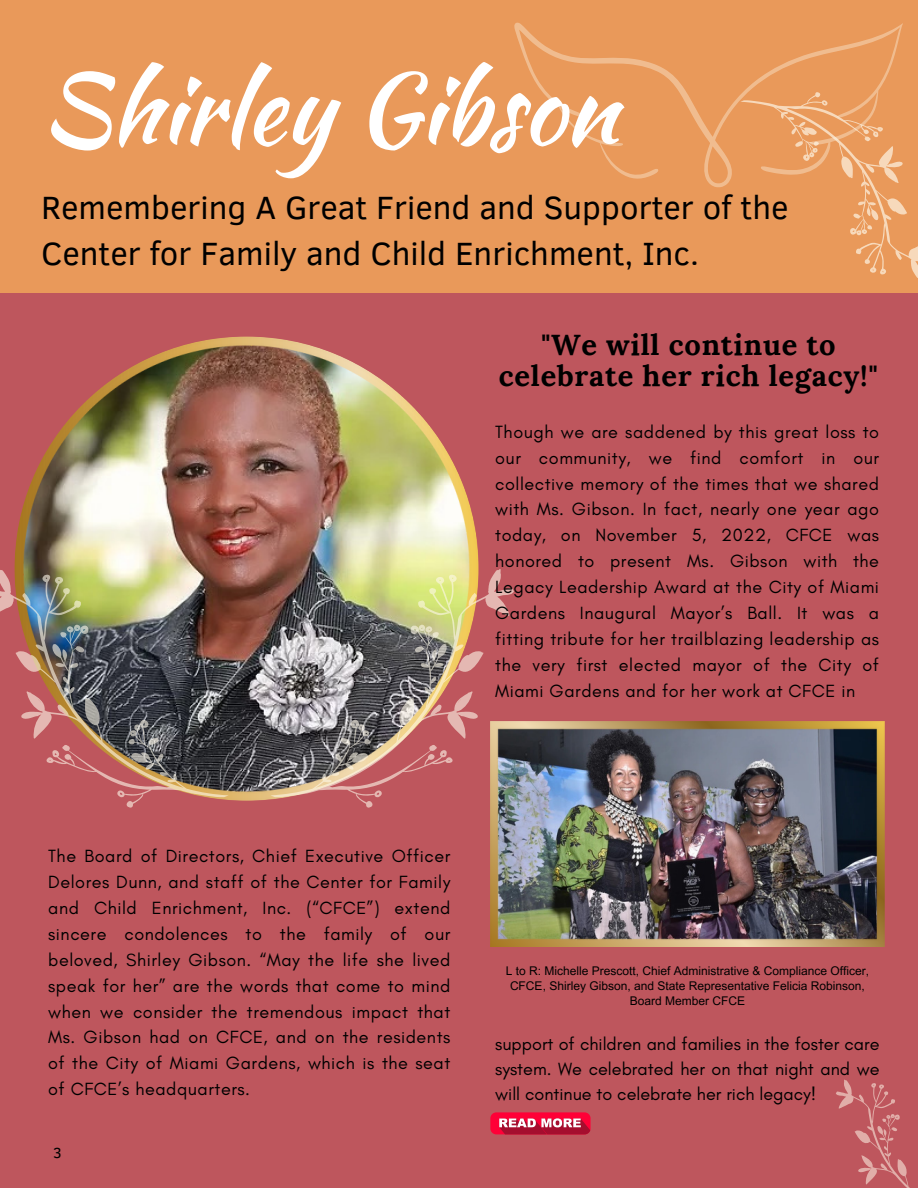
<style>
.page{position:relative;width:918px;height:1188px;background:#be565d}
.page>*{position:absolute;margin:0;border:0;box-sizing:border-box;transform-origin:0 0}
.t1{font:97.5px "Kaushan Script";color:#fff}
.t2{font:33px "Clear Sans";color:#000}
.t3{font:700 29.1px/30.8px "Lora";letter-spacing:.025em;color:#000;text-align:center}
.t4{font:18px/25.8px "Glacial Indifference";letter-spacing:.03em;color:#000;text-align:justify}
.t5{font:15px "Clear Sans";color:#000}
.t6{font:12px/15px "Arial MT Pro";color:#000;text-align:center}
</style>
<div class="page">
<svg style="left:836px;top:1079px;width:74px;height:109px"></svg>
<div style="left:0;top:0;width:918px;height:293px;background:#e9995a"></div>
<svg style="left:850px;top:187px;width:68px;height:91px"></svg>
<img style="left:15px;top:337px;width:464px;height:464px">
<img style="left:0;top:569px;width:229px;height:239px">
<svg style="left:270px;top:569px;width:244px;height:239px"></svg>
<svg style="left:490px;top:1112px;width:100px;height:22px;background:#da3a5c"></svg>
<img style="left:490px;top:721px;width:394px;height:225px">
<svg style="left:514px;top:23px;width:389px;height:164px"></svg>
<p class="t1" style="left:41px;top:37px;width:578px">Shirley Gibson</p>
<p class="t2" style="left:41px;top:183px;width:749px">Remembering A Great Friend and Supporter of the</p>
<p class="t2" style="left:41px;top:230px;width:659px">Center for Family and Child Enrichment, Inc.</p>
<p class="t3" style="left:499px;top:329px;width:381px">"We will continue to celebrate her rich legacy!"</p>
<p class="t4" style="left:495px;top:419px;width:385px">Though we are saddened by this great loss to our community, we find comfort in our collective memory of the times that we shared with Ms. Gibson. In fact, nearly one year ago today, on November 5, 2022, CFCE was honored to present Ms. Gibson with the Legacy Leadership Award at the City of Miami Gardens Inaugural Mayor’s Ball. It was a fitting tribute for her trailblazing leadership as the very first elected mayor of the City of Miami Gardens and for her work at CFCE in</p>
<p class="t4" style="left:48px;top:843px;width:404px">The Board of Directors, Chief Executive Officer Delores Dunn, and staff of the Center for Family and Child Enrichment, Inc. (“CFCE”) extend sincere condolences to the family of our beloved, Shirley Gibson. “May the life she lived speak for her” are the words that come to mind when we consider the tremendous impact that Ms. Gibson had on CFCE, and on the residents of the City of Miami Gardens, which is the seat of CFCE’s headquarters.</p>
<p class="t5" style="left:53px;top:1142px;width:10px">3</p>
<p class="t6" style="left:506px;top:965px;width:365px">L to R: Michelle Prescott, Chief Administrative &amp; Compliance Officer,<br>CFCE, Shirley Gibson, and State Representative Felicia Robinson,<br>Board Member CFCE</p>
<p class="t4" style="left:495px;top:1032px;width:386px;line-height:24.8px">support of children and families in the foster care system. We celebrated her on that night and we will continue to celebrate her rich legacy!</p>
</div>
